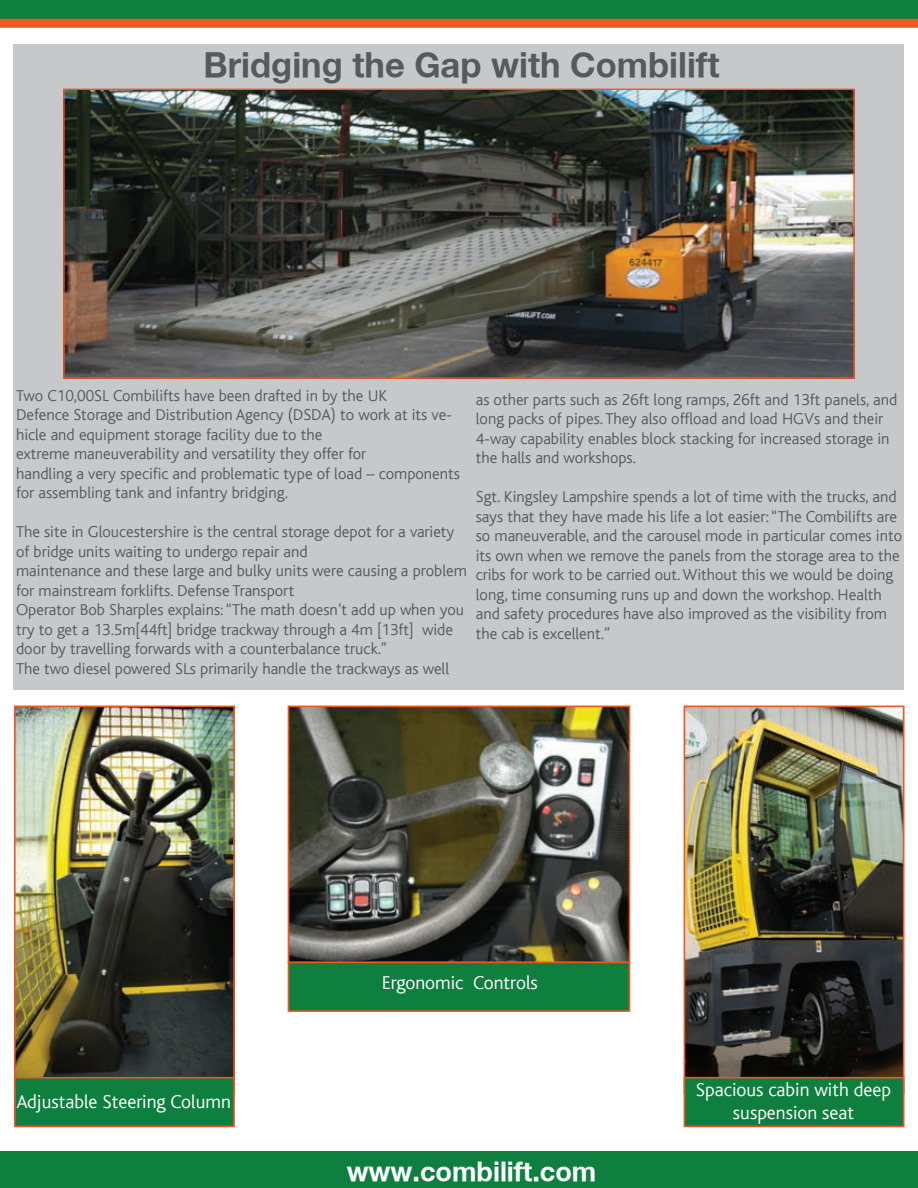
<style>
.page{position:relative;width:918px;height:1188px;background:#fff}
.page>*{position:absolute;margin:0;border:0;box-sizing:border-box;transform-origin:0 0}
.t1{font:700 34.5px "Helvetica Neue";color:#58595b}
.t2{font:700 27px "Helvetica Neue";color:#fff}
.t3{font:300 19.5px/23.4px "Bliss";color:#fff;text-align:center}
.t4{font:300 16.5px/19.5px "Bliss";color:#58595b}
</style>
<div class="page">
<div style="left:0;top:1151px;width:918px;height:37px;background:#0f7f3f"></div>
<svg style="left:0;top:0;width:918px;height:28px"></svg>
<div style="left:14px;top:44px;width:890px;height:645px;background:#c7c8ca"></div>
<img style="left:65px;top:91px;width:788px;height:286px">
<img style="left:17px;top:709px;width:215px;height:368px">
<div style="left:14px;top:706px;width:221px;height:389px;border:2px solid #ef5622"></div>
<div style="left:14px;top:1077px;width:221px;height:50px;background:#0f7f3f;border:2px solid #ef5622"></div>
<img style="left:687px;top:709px;width:214px;height:368px">
<div style="left:684px;top:706px;width:220px;height:389px;border:2px solid #ef5622"></div>
<div style="left:684px;top:1077px;width:220px;height:50px;background:#0f7f3f;border:2px solid #ef5622"></div>
<img style="left:291px;top:709px;width:336px;height:251px">
<div style="left:288px;top:706px;width:342px;height:257px;border:2px solid #ef5622"></div>
<div style="left:288px;top:962px;width:342px;height:50px;background:#0f7f3f;border:2px solid #ef5622"></div>
<h1 class="t1" style="left:204px;top:44px;width:517px">Bridging the Gap with Combilift</h1>
<p class="t4" style="left:16px;top:386px;width:445px">Two C10,00SL Combilifts have been drafted in by the UK<br>Defence Storage and Distribution Agency (DSDA) to work at its ve&shy;hicle and equipment storage facility due to the<br>extreme maneuverability and versatility they offer for<br>handling a very specific and problematic type of load – components for assembling tank and infantry bridging.</p>
<p class="t4" style="left:16px;top:522px;width:452px">The site in Gloucestershire is the central storage depot for a variety of bridge units waiting to undergo repair and<br>maintenance and these large and bulky units were causing a problem for mainstream forklifts. Defense Transport<br>Operator Bob Sharples explains: “The math doesn’t add up when you try to get a 13.5m[44ft] bridge trackway through a 4m [13ft] wide door by travelling forwards with a counterbalance truck.”<br>The two diesel powered SLs primarily handle the trackways as well</p>
<p class="t4" style="left:476px;top:390px;width:423px">as other parts such as 26ft long ramps, 26ft and 13ft panels, and long packs of pipes. They also offload and load HGVs and their 4-way capability enables block stacking for increased storage in the halls and workshops.</p>
<p class="t4" style="left:476px;top:487px;width:428px">Sgt. Kingsley Lampshire spends a lot of time with the trucks, and says that they have made his life a lot easier: “The Combilifts are so maneuverable, and the carousel mode in particular comes into its own when we remove the panels from the storage area to the cribs for work to be carried out. Without this we would be doing long, time consuming runs up and down the workshop. Health and safety procedures have also improved as the visibility from the cab is excellent.”</p>
<p class="t3" style="left:16px;top:1090px;width:216px">Adjustable Steering Column</p>
<p class="t3" style="left:382px;top:972px;width:158px">Ergonomic Controls</p>
<h2 class="t2" style="left:347px;top:1155px;width:251px">www.combilift.com</h2>
<p class="t3" style="left:696px;top:1078px;width:197px">Spacious cabin with deep suspension seat</p>
</div>
